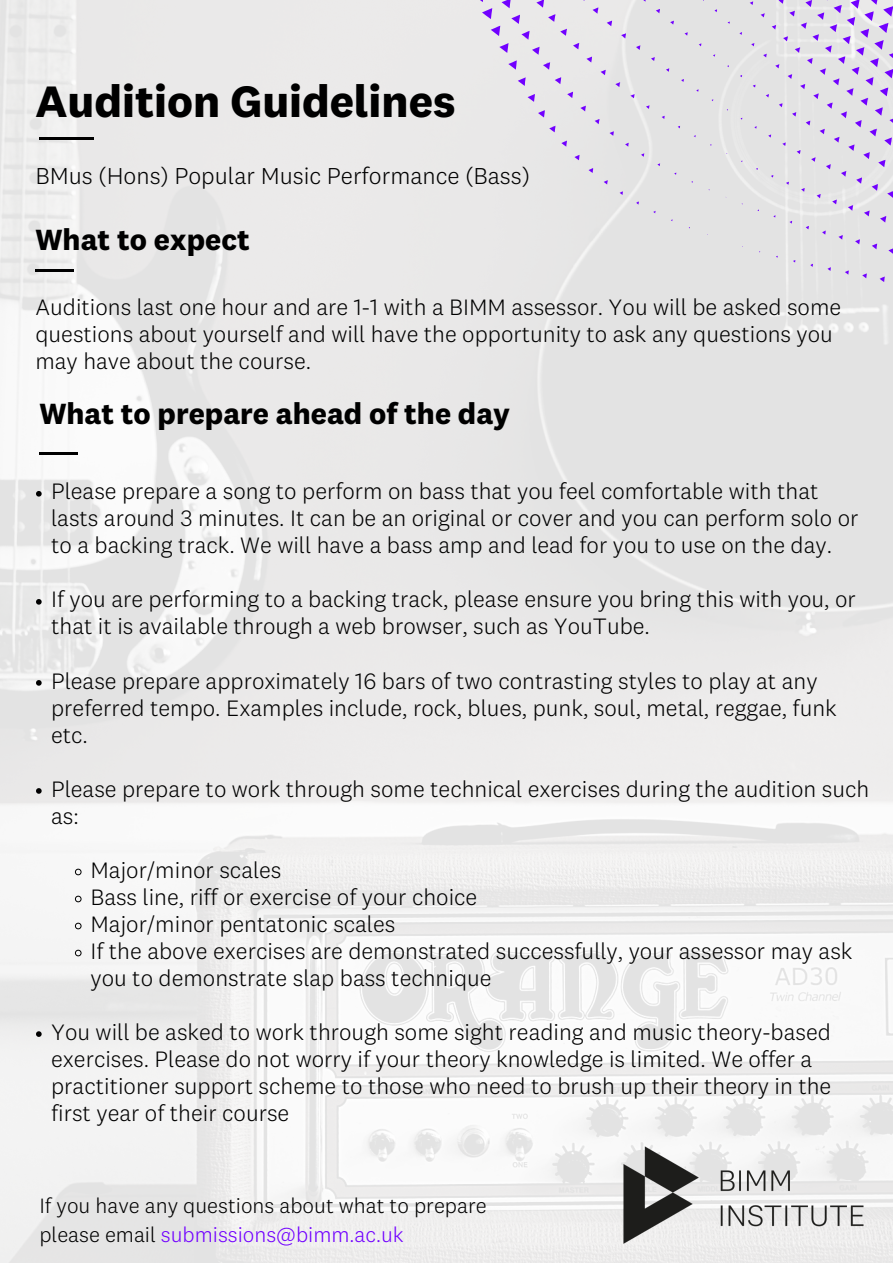
<style>
.page{position:relative;width:893px;height:1263px;background:#fff}
.page>*{position:absolute;margin:0;border:0;box-sizing:border-box;transform-origin:0 0}
.t1{font:700 45.6px "National 2";color:#000}
.t2{font:700 30.3px "National 2";color:#000}
.t3{font:300 23.85px "National 2";color:#000}
.t4{font:300 23.1px/27px "National 2";color:#000}
.t5{font:300 21.52px/29.8px "National 2";color:#000}
.s1{color:#7100ff}
</style>
<div class="page">
<img style="left:0;top:0;width:893px;height:1263px">
<hr style="left:39px;top:137px;width:54px;height:3px;background:#000">
<hr style="left:35px;top:269px;width:39px;height:3px;background:#000">
<svg style="left:727px;top:21px;width:4px;height:3px"></svg>
<svg style="left:739px;top:31px;width:4px;height:4px"></svg>
<div style="left:473px;top:0;width:245px;height:195px;background:#e7e6e6"></div>
<svg style="left:636px;top:201px;width:4px;height:4px"></svg>
<svg style="left:653px;top:210px;width:3px;height:4px"></svg>
<svg style="left:749px;top:0;width:144px;height:282px;background:#dfdbe5"></svg>
<img style="left:616px;top:1139px;width:254px;height:112px">
<hr style="left:39px;top:452px;width:39px;height:3px;background:#000">
<svg style="left:36px;top:491px;width:6px;height:6px"></svg>
<svg style="left:36px;top:599px;width:6px;height:6px"></svg>
<svg style="left:36px;top:680px;width:6px;height:6px"></svg>
<svg style="left:36px;top:788px;width:6px;height:6px"></svg>
<svg style="left:75px;top:868px;width:7px;height:7px"></svg>
<svg style="left:75px;top:895px;width:7px;height:7px"></svg>
<svg style="left:75px;top:922px;width:7px;height:7px"></svg>
<svg style="left:75px;top:949px;width:7px;height:7px"></svg>
<svg style="left:36px;top:1031px;width:6px;height:6px"></svg>
<p class="t1" style="left:35px;top:82px;width:421px">Audition Guidelines</p>
<p class="t3" style="left:35px;top:166px;width:496px">BMus (Hons) Popular Music Performance (Bass)</p>
<p class="t2" style="left:35px;top:227px;width:216px">What to expect</p>
<p class="t4" style="left:35px;top:295px;width:807px">Auditions last one hour and are 1-1 with a BIMM assessor. You will be asked some questions about yourself and will have the opportunity to ask any questions you may have about the course.</p>
<p class="t2" style="left:39px;top:401px;width:472px">What to prepare ahead of the day</p>
<p class="t4" style="left:51px;top:480px;width:809px">Please prepare a song to perform on bass that you feel comfortable with that lasts around 3 minutes. It can be an original or cover and you can perform solo or to a backing track. We will have a bass amp and lead for you to use on the day.</p>
<p class="t4" style="left:51px;top:588px;width:806px">If you are performing to a backing track, please ensure you bring this with you, or that it is available through a web browser, such as YouTube.</p>
<p class="t4" style="left:51px;top:669px;width:787px">Please prepare approximately 16 bars of two contrasting styles to play at any preferred tempo. Examples include, rock, blues, punk, soul, metal, reggae, funk etc.</p>
<p class="t4" style="left:51px;top:777px;width:819px">Please prepare to work through some technical exercises during the audition such as:</p>
<p class="t4" style="left:90px;top:858px;width:192px">Major/minor scales</p>
<p class="t4" style="left:90px;top:885px;width:388px">Bass line, riff or exercise of your choice</p>
<p class="t4" style="left:90px;top:912px;width:306px">Major/minor pentatonic scales</p>
<p class="t4" style="left:90px;top:939px;width:763px">If the above exercises are demonstrated successfully, your assessor may ask you to demonstrate slap bass technique</p>
<p class="t4" style="left:51px;top:1020px;width:781px">You will be asked to work through some sight reading and music theory-based exercises. Please do not worry if your theory knowledge is limited. We offer a practitioner support scheme to those who need to brush up their theory in the first year of their course</p>
<p class="t5" style="left:39px;top:1192px;width:449px">If you have any questions about what to prepare please email <span class="s1">submissions@bimm.ac.uk</span></p>
</div>
